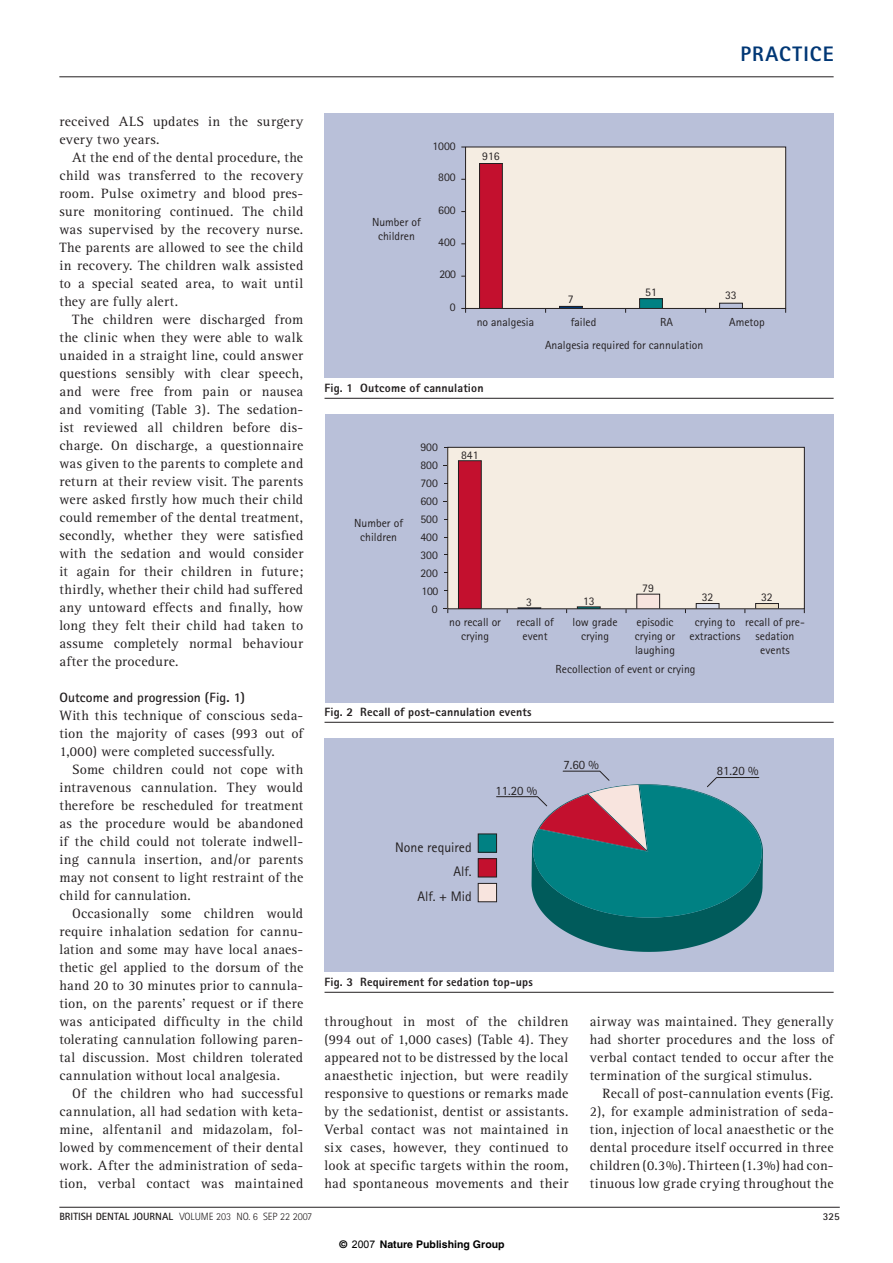
<style>
.page{position:relative;width:893px;height:1263px;background:#fff}
.page>*{position:absolute;margin:0;border:0;box-sizing:border-box;transform-origin:0 0}
.t1{font:800 21px "Rotis Sans Serif";letter-spacing:.055em;color:#013775}
.t2{font:13.95px/18px "Rotis Serif";letter-spacing:.02em;color:#231f20;text-align:justify}
.t3{font:13.8px/24.3px "Rotis Sans Serif";color:#231f20;text-align:right}
.t4{font:700 13.5px "Rotis Sans Serif";letter-spacing:.01em;color:#231f20}
.t5{font:12.75px "Rotis Sans Serif";color:#231f20}
.t6{font:800 12px "Rotis Sans Serif";letter-spacing:.015em;color:#231f20}
.t7{font:11.7px/14.1px "Rotis Sans Serif";color:#231f20;text-align:center}
.t8{font:300 10.5px "Rotis Sans Serif";color:#231f20}
.t9{font:700 10.5px "Helvetica";color:#000}
.t10{font:700 10.5px "Rotis Sans Serif";color:#231f20}
.s1{font-weight:700}
.s2{font-family:"Arial";font-weight:400}
</style>
<div class="page">
<hr style="left:59px;top:1207px;width:780px;height:1px;background:#231f20">
<hr style="left:59px;top:77px;width:774px;height:1px;background:#231f20">
<div style="left:324px;top:114px;width:509px;height:264px;background:#b9c0d9"></div>
<div style="left:465px;top:147px;width:320px;height:161px;background:#f5ede2"></div>
<div style="left:559px;top:306px;width:23px;height:2px;border:1px solid #231f20"></div>
<div style="left:639px;top:299px;width:23px;height:9px;background:#008183"></div>
<div style="left:639px;top:298px;width:23px;height:10px;border:1px solid #231f20"></div>
<div style="left:719px;top:303px;width:23px;height:5px;background:#b9c0d9"></div>
<div style="left:719px;top:303px;width:23px;height:5px;border:1px solid #231f20"></div>
<div style="left:479px;top:164px;width:23px;height:144px;background:#c3102e"></div>
<div style="left:479px;top:163px;width:23px;height:145px;border:1px solid #231f20"></div>
<div style="left:465px;top:147px;width:321px;height:162px;border:1px solid #231f20"></div>
<div style="left:325px;top:414px;width:508px;height:288px;background:#b9c0d9"></div>
<div style="left:447px;top:447px;width:356px;height:162px;background:#f5ede2"></div>
<div style="left:458px;top:461px;width:23px;height:148px;background:#c3102e"></div>
<div style="left:458px;top:461px;width:23px;height:148px;border:1px solid #231f20"></div>
<div style="left:636px;top:594px;width:23px;height:15px;background:#f8e4de"></div>
<div style="left:696px;top:604px;width:23px;height:5px;background:#dadeeb"></div>
<div style="left:696px;top:603px;width:23px;height:6px;border:1px solid #231f20"></div>
<div style="left:755px;top:604px;width:23px;height:5px;background:#ecdfc9"></div>
<div style="left:755px;top:603px;width:23px;height:6px;border:1px solid #231f20"></div>
<div style="left:447px;top:447px;width:357px;height:162px;border:1px solid #231f20"></div>
<div style="left:324px;top:738px;width:509px;height:234px;background:#b9c0d9"></div>
<div style="left:478px;top:834px;width:18px;height:18px;background:#008183"></div>
<div style="left:478px;top:834px;width:19px;height:19px;border:1px solid #231f20"></div>
<div style="left:478px;top:859px;width:18px;height:18px;background:#c3102e"></div>
<div style="left:478px;top:858px;width:19px;height:19px;border:1px solid #231f20"></div>
<div style="left:478px;top:883px;width:18px;height:19px;background:#f8e4de"></div>
<div style="left:478px;top:883px;width:19px;height:19px;border:1px solid #231f20"></div>
<svg style="left:495px;top:770px;width:268px;height:182px"></svg>
<hr style="left:324px;top:398px;width:509px;height:1px;background:#231f20">
<hr style="left:324px;top:722px;width:509px;height:1px;background:#231f20">
<hr style="left:324px;top:992px;width:509px;height:1px;background:#231f20">
<h1 class="t1" style="left:740px;top:47px;width:95px">PRACTICE</h1>
<p class="t2" style="left:59px;top:114px;width:245px">received ALS updates in the surgery every two years.</p>
<p class="t2" style="left:59px;top:150px;width:245px;text-indent:13px">At the end of the dental procedure, the child was transferred to the recovery room. Pulse oximetry and blood pres&shy;sure monitoring continued. The child was supervised by the recovery nurse.<br>The parents are allowed to see the child in recovery. The children walk assisted to a special seated area, to wait until they are fully alert.</p>
<p class="t2" style="left:59px;top:312px;width:245px;text-indent:13px">The children were discharged from the clinic when they were able to walk unaided in a straight line, could answer questions sensibly with clear speech, and were free from pain or nausea and vomiting (Table 3). The sedation&shy;ist reviewed all children before dis&shy;charge. On discharge, a questionnaire was given to the parents to complete and return at their review visit. The parents were asked firstly how much their child could remember of the dental treatment, secondly, whether they were satisfied with the sedation and would consider it again for their children in future; thirdly, whether their child had suffered any untoward effects and finally, how long they felt their child had taken to assume completely normal behaviour after the procedure.</p>
<p class="t4" style="left:59px;top:693px;width:187px">Outcome and progression (Fig. 1)</p>
<p class="t2" style="left:59px;top:708px;width:245px">With this technique of conscious seda&shy;tion the majority of cases (993 out of 1,000) were completed successfully.</p>
<p class="t2" style="left:59px;top:762px;width:245px;text-indent:13px">Some children could not cope with intravenous cannulation. They would therefore be rescheduled for treatment as the procedure would be abandoned if the child could not tolerate indwell&shy;ing cannula insertion, and/or parents may not consent to light restraint of the child for cannulation.</p>
<p class="t2" style="left:59px;top:906px;width:245px;text-indent:13px">Occasionally some children would require inhalation sedation for cannu&shy;lation and some may have local anaes&shy;thetic gel applied to the dorsum of the hand 20 to 30 minutes prior to cannula&shy;tion, on the parents’ request or if there was anticipated difficulty in the child tolerating cannulation following paren&shy;tal discussion. Most children tolerated cannulation without local analgesia.</p>
<p class="t2" style="left:59px;top:1086px;width:245px;text-indent:13px">Of the children who had successful cannulation, all had sedation with keta&shy;mine, alfentanil and midazolam, fol&shy;lowed by commencement of their dental work. After the administration of seda&shy;tion, verbal contact was maintained</p>
<p class="t7" style="left:372px;top:217px;width:50px">Number of children</p>
<p class="t7" style="left:432px;top:140px;width:25px">1000</p>
<p class="t7" style="left:438px;top:172px;width:19px">800</p>
<p class="t7" style="left:438px;top:204px;width:19px">600</p>
<p class="t7" style="left:438px;top:236px;width:19px">400</p>
<p class="t7" style="left:439px;top:268px;width:18px">200</p>
<p class="t7" style="left:449px;top:301px;width:7px">0</p>
<p class="t7" style="left:482px;top:151px;width:19px">916</p>
<p class="t7" style="left:567px;top:293px;width:7px">7</p>
<p class="t7" style="left:645px;top:286px;width:13px">51</p>
<p class="t7" style="left:725px;top:290px;width:13px">33</p>
<p class="t7" style="left:476px;top:316px;width:59px">no analgesia</p>
<p class="t7" style="left:571px;top:316px;width:27px">failed</p>
<p class="t7" style="left:660px;top:316px;width:14px">RA</p>
<p class="t7" style="left:729px;top:316px;width:37px">Ametop</p>
<p class="t7" style="left:545px;top:339px;width:160px">Analgesia required for cannulation</p>
<p class="t6" style="left:324px;top:383px;width:160px">Fig. 1 Outcome of cannulation</p>
<p class="t7" style="left:354px;top:517px;width:50px">Number of children</p>
<p class="t7" style="left:420px;top:439px;width:19px;line-height:18px;text-align:justify">900<br>800<br>700<br>600</p>
<p class="t7" style="left:420px;top:531px;width:19px">400</p>
<p class="t7" style="left:420px;top:567px;width:19px">200</p>
<p class="t7" style="left:420px;top:513px;width:19px">500</p>
<p class="t7" style="left:420px;top:549px;width:19px">300</p>
<p class="t7" style="left:421px;top:583px;width:18px;line-height:18px;text-align:right">100<br>0</p>
<p class="t7" style="left:461px;top:449px;width:19px">841</p>
<p class="t7" style="left:526px;top:596px;width:7px">3</p>
<p class="t7" style="left:583px;top:596px;width:13px">13</p>
<p class="t7" style="left:642px;top:582px;width:13px">79</p>
<p class="t7" style="left:701px;top:592px;width:13px">32</p>
<p class="t7" style="left:761px;top:592px;width:13px">32</p>
<p class="t7" style="left:449px;top:616px;width:53px">no recall or crying</p>
<p class="t7" style="left:516px;top:616px;width:39px">recall of event</p>
<p class="t7" style="left:635px;top:616px;width:42px;text-align:left">episodic crying or laughing</p>
<p class="t7" style="left:572px;top:616px;width:47px">low grade crying</p>
<p class="t7" style="left:689px;top:616px;width:52px">crying to extractions</p>
<p class="t7" style="left:745px;top:616px;width:61px">recall of pre&shy;sedation events</p>
<p class="t6" style="left:324px;top:707px;width:209px">Fig. 2 Recall of post-cannulation events</p>
<p class="t3" style="left:395px;top:837px;width:78px">None required<br>Alf.<br>Alf. + Mid</p>
<p class="t5" style="left:495px;top:786px;width:43px">11.20 %</p>
<p class="t7" style="left:555px;top:663px;width:141px">Recollection of event or crying</p>
<p class="t5" style="left:563px;top:760px;width:37px">7.60 %</p>
<p class="t5" style="left:716px;top:766px;width:43px">81.20 %</p>
<p class="t6" style="left:324px;top:977px;width:210px">Fig. 3 Requirement for sedation top-ups</p>
<p class="t2" style="left:324px;top:1014px;width:245px">throughout in most of the children (994 out of 1,000 cases) (Table 4). They appeared not to be distressed by the local anaesthetic injection, but were readily responsive to questions or remarks made by the sedationist, dentist or assistants.<br>Verbal contact was not maintained in six cases, however, they continued to look at specific targets within the room, had spontaneous movements and their</p>
<p class="t2" style="left:589px;top:1014px;width:245px">airway was maintained. They generally had shorter procedures and the loss of verbal contact tended to occur after the termination of the surgical stimulus.</p>
<p class="t2" style="left:589px;top:1086px;width:245px;text-indent:13px">Recall of post-cannulation events (Fig.<br>2), for example administration of seda&shy;tion, injection of local anaesthetic or the dental procedure itself occurred in three children (0.3%). Thirteen (1.3%) had con&shy;tinuous low grade crying throughout the</p>
<p class="t8" style="left:59px;top:1213px;width:254px"><span class="s1">BRITISH DENTAL JOURNAL</span> VOLUME 203 NO. 6 SEP 22 2007</p>
<p class="t10" style="left:822px;top:1213px;width:18px">325</p>
<p class="t9" style="left:339px;top:1238px;width:166px">© <span class="s2">2007</span> Nature Publishing Group</p>
</div>
